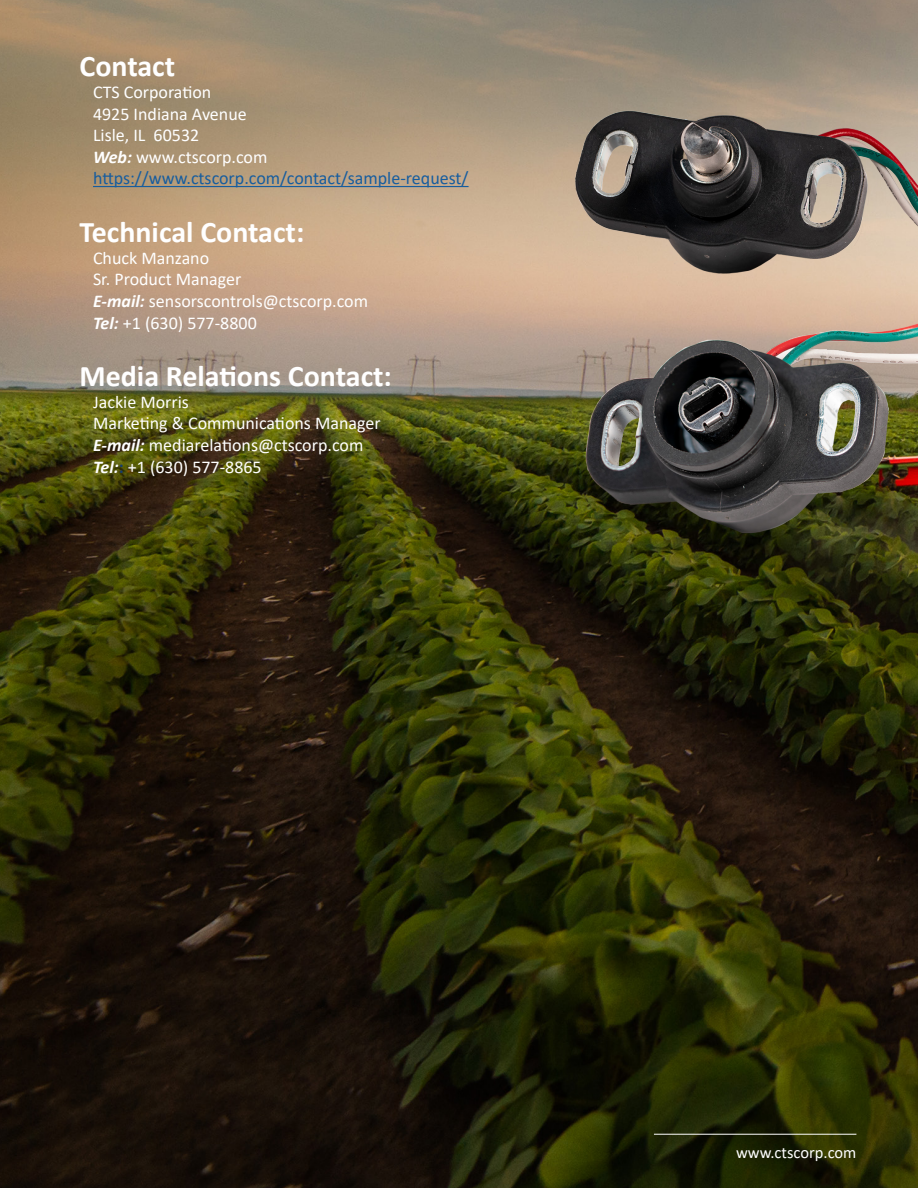
<style>
.page{position:relative;width:918px;height:1188px;background:#fff}
.page>*{position:absolute;margin:0;border:0;box-sizing:border-box;transform-origin:0 0}
.t1{font:700 30px "Calibri";color:#fff}
.t2{font:18px "Calibri";color:#fff}
.t3{font:18px/21.6px "Calibri";color:#175d9e}
.t4{font:16.5px "Calibri";color:#fff}
.s1{font-weight:700;font-style:italic;color:#fff}
.s2{color:#fff}
.s3{font-weight:700;font-style:italic}
.s4{font-weight:700;color:#163d6f}
</style>
<div class="page">
<img style="left:0;top:0;width:918px;height:1188px">
<hr style="left:654px;top:1134px;width:202px;height:1px;background:#fff">
<hr style="left:93px;top:186px;width:376px;height:1px;background:#175d9e">
<img style="left:562px;top:320px;width:356px;height:250px">
<img style="left:553px;top:79px;width:365px;height:241px">
<p class="t1" style="left:80px;top:45px;width:97px">Contact</p>
<p class="t2" style="left:93px;top:80px;width:120px">CTS Corporation</p>
<p class="t2" style="left:93px;top:101px;width:155px">4925 Indiana Avenue</p>
<p class="t2" style="left:93px;top:123px;width:108px">Lisle, IL 60532</p>
<p class="t3" style="left:93px;top:146px;width:377px"><span class="s1">Web:</span> <span class="s2">www.ctscorp.com </span>https://www.ctscorp.com/contact/sample-request/</p>
<p class="t1" style="left:80px;top:211px;width:226px">Technical Contact:</p>
<p class="t2" style="left:93px;top:245px;width:118px">Chuck Manzano</p>
<p class="t2" style="left:93px;top:267px;width:150px">Sr. Product Manager</p>
<p class="t2" style="left:93px;top:288px;width:277px"><span class="s3">E-mail:</span> sensorscontrols@ctscorp.com</p>
<p class="t2" style="left:93px;top:310px;width:165px"><span class="s3">Tel:</span> +1 (630) 577-8800</p>
<p class="t1" style="left:80px;top:355px;width:314px">Media Relations Contact:</p>
<p class="t2" style="left:93px;top:389px;width:97px">Jackie Morris</p>
<p class="t2" style="left:93px;top:411px;width:289px">Marketing &amp; Communications Manager</p>
<p class="t2" style="left:93px;top:432px;width:272px"><span class="s3">E-mail:</span> mediarelations@ctscorp.com</p>
<p class="t2" style="left:93px;top:454px;width:170px"><span class="s3">Tel:</span><span class="s4">:</span> +1 (630) 577-8865</p>
<p class="t4" style="left:736px;top:1141px;width:122px">www.ctscorp.com</p>
</div>
